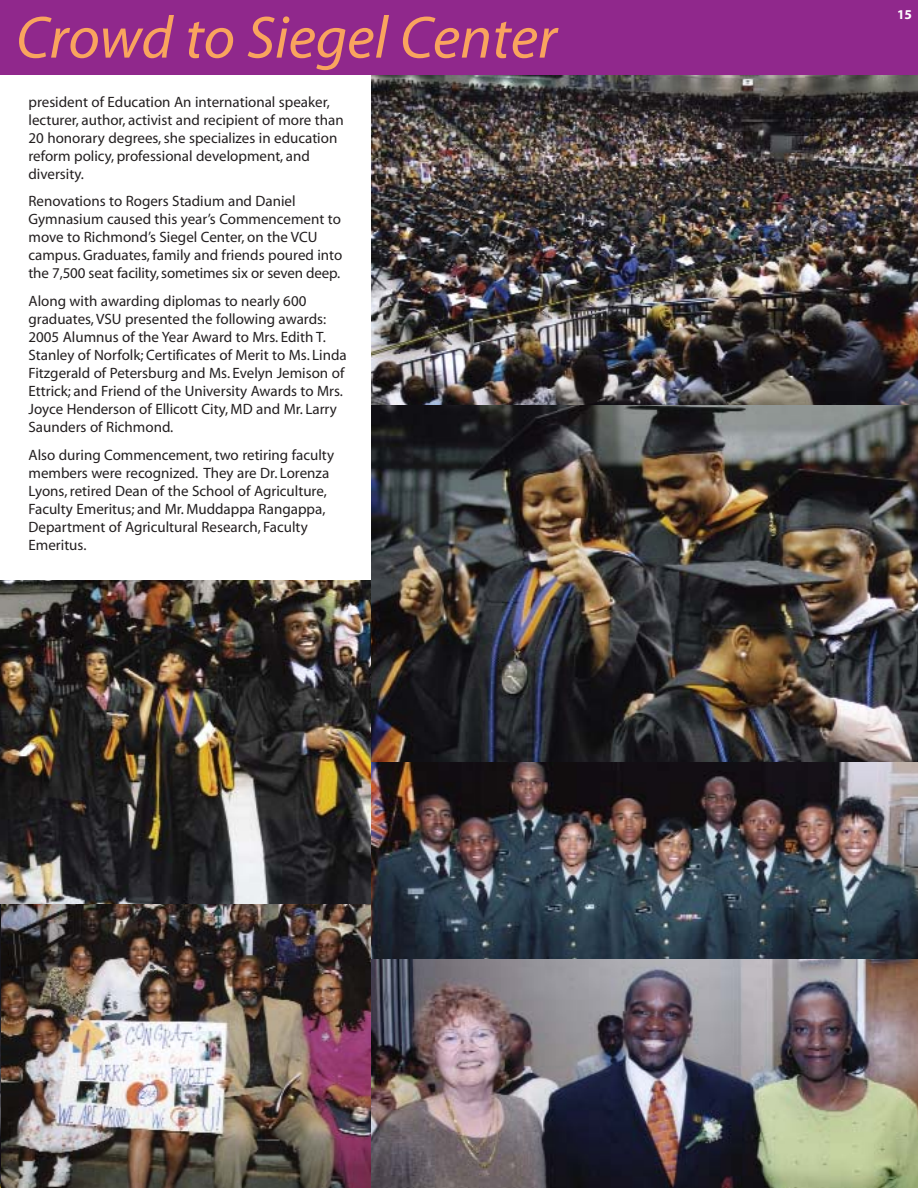
<style>
.page{position:relative;width:918px;height:1188px;background:#fff}
.page>*{position:absolute;margin:0;border:0;box-sizing:border-box;transform-origin:0 0}
.t1{font:italic 60px "Myriad";color:#f9a45e}
.t2{font:15px/18px "Myriad";color:#231f20}
.t3{font:700 13.5px "Myriad";color:#fff}
</style>
<div class="page">
<img style="left:0;top:580px;width:371px;height:324px">
<img style="left:371px;top:74px;width:547px;height:331px">
<img style="left:1px;top:904px;width:370px;height:284px">
<img style="left:371px;top:405px;width:547px;height:358px">
<div style="left:0;top:0;width:918px;height:74px;background:#90288c"></div>
<img style="left:371px;top:958px;width:547px;height:230px">
<img style="left:371px;top:763px;width:547px;height:195px">
<img style="left:0;top:904px;width:1px;height:284px">
<h1 class="t1" style="left:16px;top:15px;width:542px">Crowd to Siegel Center</h1>
<p class="t2" style="left:28px;top:94px;width:317px">president of Education An international speaker, lecturer, author, activist and recipient of more than 20 honorary degrees, she specializes in education reform policy, professional development, and diversity.</p>
<p class="t2" style="left:28px;top:194px;width:315px">Renovations to Rogers Stadium and Daniel Gymnasium caused this year’s Commencement to move to Richmond’s Siegel Center, on the VCU campus. Graduates, family and friends poured into the 7,500 seat facility, sometimes six or seven deep.</p>
<p class="t2" style="left:28px;top:293px;width:320px">Along with awarding diplomas to nearly 600 graduates, VSU presented the following awards:<br>2005 Alumnus of the Year Award to Mrs. Edith T.<br>Stanley of Norfolk; Certificates of Merit to Ms. Linda Fitzgerald of Petersburg and Ms. Evelyn Jemison of Ettrick; and Friend of the University Awards to Mrs.<br>Joyce Henderson of Ellicott City, MD and Mr. Larry Saunders of Richmond.</p>
<p class="t2" style="left:28px;top:447px;width:307px">Also during Commencement, two retiring faculty members were recognized. They are Dr. Lorenza Lyons, retired Dean of the School of Agriculture, Faculty Emeritus; and Mr. Muddappa Rangappa, Department of Agricultural Research, Faculty Emeritus.</p>
<p class="t3" style="left:897px;top:9px;width:16px">15</p>
</div>
